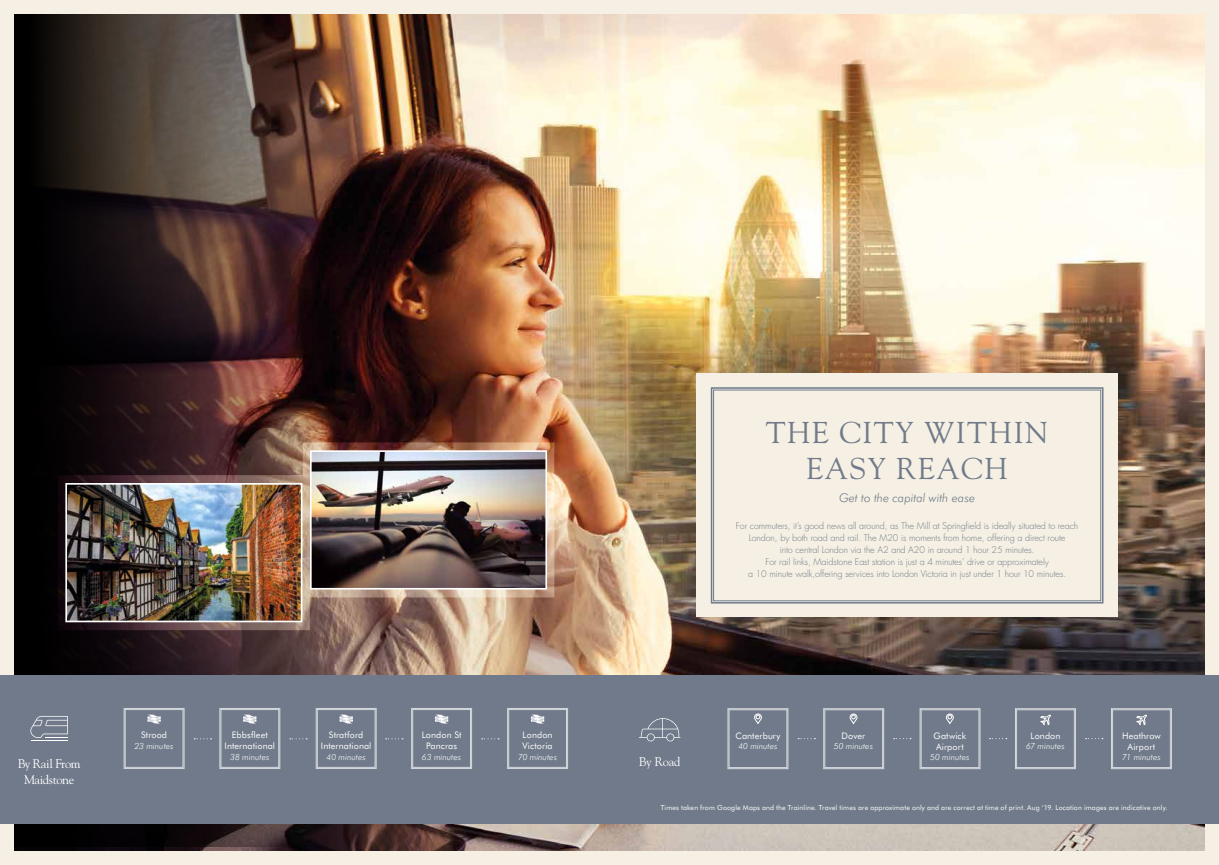
<style>
.page{position:relative;width:1219px;height:865px;background:#f5f0e3}
.page>*{position:absolute;margin:0;border:0;box-sizing:border-box;transform-origin:0 0}
.t1{font:30px/36px "Goudy";letter-spacing:.05em;color:#707a8a;text-align:center}
.t2{font:12.5px/16px "Goudy";letter-spacing:-.03em;color:#fff;text-align:center}
.t3{font:italic 300 12px "Futura BT";color:#707a8a}
.t4{font:300 9px/12px "Futura";letter-spacing:-.01em;color:#707a8a;text-align:center}
.t5{font:9px/11px "Futura BT";letter-spacing:.01em;color:#fff;text-align:center}
.t6{font:italic 300 8.5px "Futura BT";letter-spacing:.01em;color:#fff}
.t7{font:7px "Futura BT";letter-spacing:.02em;color:#fff}
</style>
<div class="page">
<img style="left:14px;top:14px;width:1191px;height:836px">
<svg style="left:14px;top:14px;width:321px;height:832px;background:#332421"></svg>
<div style="left:697px;top:373px;width:421px;height:244px;background:#f5f0e3"></div>
<svg style="left:710px;top:387px;width:394px;height:217px"></svg>
<div style="left:713px;top:390px;width:388px;height:211px;border:1px solid #707a8a"></div>
<div style="left:0;top:675px;width:1219px;height:148px;background:#707a8a"></div>
<svg style="left:30px;top:716px;width:38px;height:22px"></svg>
<hr style="left:31px;top:740px;width:36px;height:1px;background:#fff">
<svg style="left:639px;top:718px;width:41px;height:23px"></svg>
<div style="left:507px;top:708px;width:61px;height:61px;border:1px solid #fff"></div>
<div style="left:124px;top:708px;width:61px;height:61px;border:1px solid #fff"></div>
<svg style="left:147px;top:714px;width:14px;height:9px"></svg>
<svg style="left:243px;top:714px;width:13px;height:9px"></svg>
<svg style="left:340px;top:714px;width:13px;height:9px"></svg>
<svg style="left:435px;top:714px;width:13px;height:9px"></svg>
<svg style="left:531px;top:714px;width:13px;height:9px"></svg>
<div style="left:219px;top:708px;width:61px;height:61px;border:1px solid #fff"></div>
<div style="left:316px;top:708px;width:61px;height:61px;border:1px solid #fff"></div>
<div style="left:411px;top:708px;width:61px;height:61px;border:1px solid #fff"></div>
<div style="left:919px;top:708px;width:61px;height:61px;border:1px solid #fff"></div>
<div style="left:1015px;top:708px;width:61px;height:61px;border:1px solid #fff"></div>
<div style="left:727px;top:708px;width:61px;height:61px;border:1px solid #fff"></div>
<div style="left:823px;top:708px;width:61px;height:61px;border:1px solid #fff"></div>
<div style="left:1111px;top:708px;width:61px;height:61px;border:1px solid #fff"></div>
<svg style="left:754px;top:713px;width:8px;height:11px"></svg>
<svg style="left:850px;top:713px;width:7px;height:11px"></svg>
<svg style="left:946px;top:713px;width:8px;height:11px"></svg>
<svg style="left:1040px;top:715px;width:11px;height:11px"></svg>
<svg style="left:1136px;top:715px;width:11px;height:11px"></svg>
<img style="left:58px;top:442px;width:496px;height:188px">
<img style="left:68px;top:486px;width:231px;height:133px">
<div style="left:65px;top:483px;width:237px;height:139px;border:2px solid #fff"></div>
<img style="left:313px;top:453px;width:231px;height:133px">
<div style="left:310px;top:450px;width:237px;height:139px;border:2px solid #fff"></div>
<h1 class="t1" style="left:766px;top:413px;width:284px">THE CITY WITHIN<br>EASY REACH</h1>
<h3 class="t3" style="left:839px;top:490px;width:138px">Get to the capital with ease</h3>
<p class="t4" style="left:736px;top:519px;width:344px">For commuters, it’s good news all around, as The Mill at Springfield is ideally situated to reach London, by both road and rail. The M20 is moments from home, offering a direct route<br>into central London via the A2 and A20 in around 1 hour 25 minutes.<br>For rail links, Maidstone East station is just a 4 minutes’ drive or approximately<br>a 10 minute walk,offering services into London Victoria in just under 1 hour 10 minutes.</p>
<p class="t5" style="left:141px;top:729px;width:28px">Strood</p>
<p class="t6" style="left:135px;top:740px;width:41px">23 minutes</p>
<p class="t5" style="left:225px;top:729px;width:52px">Ebbsfleet<br>International</p>
<p class="t6" style="left:230px;top:751px;width:41px">38 minutes</p>
<p class="t5" style="left:321px;top:729px;width:52px">Stratford<br>International</p>
<p class="t6" style="left:327px;top:751px;width:41px">40 minutes</p>
<p class="t5" style="left:422px;top:729px;width:41px">London St<br>Pancras</p>
<p class="t6" style="left:422px;top:751px;width:41px">63 minutes</p>
<p class="t5" style="left:522px;top:729px;width:32px;text-align:left">London<br>Victoria</p>
<p class="t6" style="left:518px;top:751px;width:40px">70 minutes</p>
<h2 class="t2" style="left:18px;top:754px;width:64px">By Rail From<br>Maidstone</h2>
<h2 class="t2" style="left:639px;top:753px;width:43px">By Road</h2>
<p class="t5" style="left:735px;top:729px;width:47px">Canterbury</p>
<p class="t6" style="left:738px;top:740px;width:41px">40 minutes</p>
<p class="t5" style="left:842px;top:729px;width:25px">Dover</p>
<p class="t6" style="left:834px;top:740px;width:41px">50 minutes</p>
<p class="t5" style="left:933px;top:729px;width:34px;text-align:left">Gatwick<br>Airport</p>
<p class="t6" style="left:930px;top:751px;width:41px">50 minutes</p>
<p class="t5" style="left:1030px;top:729px;width:31px">London</p>
<p class="t6" style="left:1026px;top:740px;width:40px">67 minutes</p>
<p class="t5" style="left:1122px;top:729px;width:40px">Heathrow<br>Airport</p>
<p class="t6" style="left:1122px;top:751px;width:40px">71 minutes</p>
<p class="t7" style="left:661px;top:803px;width:508px">Times taken from Google Maps and the Trainline. Travel times are approximate only and are correct at time of print. Aug ‘19. Location images are indicative only.</p>
</div>
